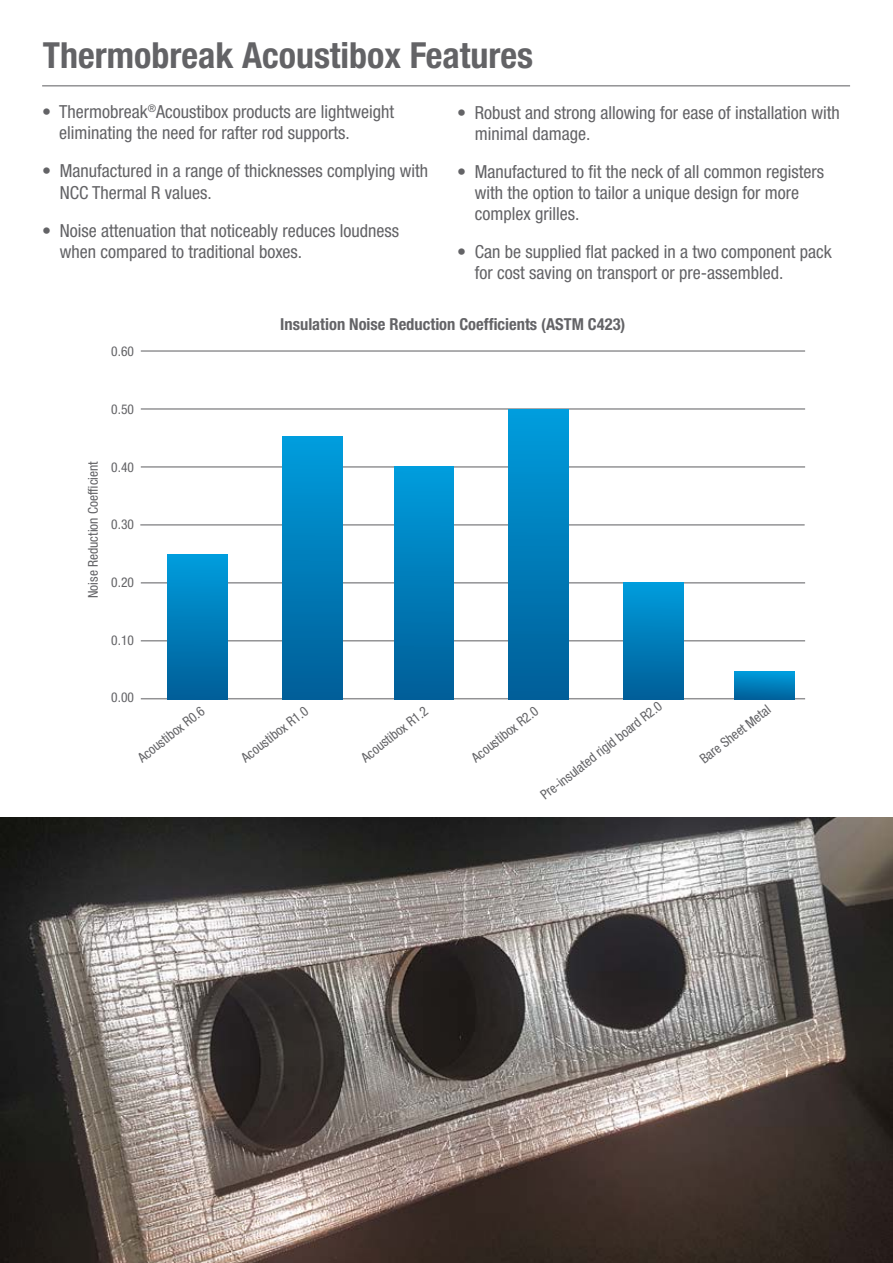
<style>
.page{position:relative;width:893px;height:1263px;background:#fff}
.page>*{position:absolute;margin:0;border:0;box-sizing:border-box;transform-origin:0 0}
.t1{font:700 condensed 36px "Helvetica Neue LT Std";color:#636366}
.t2{font:condensed 18px/21px "Helvetica Neue";color:#636366}
.t3{font:700 condensed 16.5px "Helvetica Neue";color:#636366}
.t4{font:condensed 13.5px "Helvetica Neue";color:#636366}
</style>
<div class="page">
<hr style="left:42px;top:85px;width:808px;height:2px;background:#636366">
<img style="left:0;top:818px;width:893px;height:445px">
<hr style="left:141px;top:350px;width:664px;height:2px;background:#636366">
<hr style="left:141px;top:408px;width:664px;height:2px;background:#636366">
<hr style="left:141px;top:466px;width:664px;height:2px;background:#636366">
<hr style="left:140px;top:524px;width:665px;height:2px;background:#636366">
<hr style="left:141px;top:582px;width:664px;height:2px;background:#636366">
<hr style="left:141px;top:640px;width:664px;height:1px;background:#636366">
<hr style="left:141px;top:698px;width:664px;height:1px;background:#636366">
<div style="left:168px;top:555px;width:59px;height:144px;background:linear-gradient(to bottom,#009ddc,#005e98)"></div>
<div style="left:283px;top:436px;width:59px;height:263px;background:linear-gradient(to bottom,#009ddd,#005d97)"></div>
<div style="left:394px;top:466px;width:60px;height:233px;background:linear-gradient(to bottom,#009ddd,#005d97)"></div>
<div style="left:509px;top:410px;width:59px;height:289px;background:linear-gradient(to bottom,#009ddd,#005d97)"></div>
<div style="left:624px;top:582px;width:59px;height:117px;background:linear-gradient(to bottom,#009ddd,#005e97)"></div>
<svg style="left:735px;top:672px;width:59px;height:27px"></svg>
<h1 class="t1" style="left:43px;top:34px;width:492px">Thermobreak Acoustibox Features</h1>
<p class="t2" style="left:59px;top:101px;width:336px;text-indent:-17px">• Thermobreak<sup>®</sup>Acoustibox products are lightweight eliminating the need for rafter rod supports.</p>
<p class="t2" style="left:60px;top:160px;width:370px;text-indent:-18px">• Manufactured in a range of thicknesses complying with<br>NCC Thermal R values.</p>
<p class="t2" style="left:60px;top:220px;width:341px;text-indent:-18px">• Noise attenuation that noticeably reduces loudness when compared to traditional boxes.</p>
<p class="t2" style="left:475px;top:102px;width:367px;text-indent:-18px">• Robust and strong allowing for ease of installation with minimal damage.</p>
<p class="t2" style="left:475px;top:161px;width:351px;text-indent:-18px">• Manufactured to fit the neck of all common registers with the option to tailor a unique design for more complex grilles.</p>
<p class="t2" style="left:475px;top:241px;width:358px;text-indent:-18px">• Can be supplied flat packed in a two component pack for cost saving on transport or pre-assembled.</p>
<p class="t3" style="left:280px;top:314px;width:347px">Insulation Noise Reduction Coefficients (ASTM C423)</p>
<p class="t4" style="left:111px;top:343px;width:24px">0.60</p>
<p class="t4" style="left:111px;top:401px;width:24px">0.50</p>
<p class="t4" style="left:85px;top:598px;width:138px;rotate:-90deg">Noise Reduction Coefficient</p>
<p class="t4" style="left:111px;top:459px;width:24px">0.40</p>
<p class="t4" style="left:111px;top:517px;width:24px">0.30</p>
<p class="t4" style="left:111px;top:574px;width:24px">0.20</p>
<p class="t4" style="left:111px;top:632px;width:24px">0.10</p>
<p class="t4" style="left:111px;top:690px;width:24px">0.00</p>
<p class="t4" style="left:135px;top:753px;width:82px;rotate:-38deg">Acoustibox R0.6</p>
<p class="t4" style="left:238px;top:753px;width:82px;rotate:-38deg">Acoustibox R1.0</p>
<p class="t4" style="left:358px;top:753px;width:82px;rotate:-38deg">Acoustibox R1.2</p>
<p class="t4" style="left:468px;top:753px;width:82px;rotate:-38deg">Acoustibox R2.0</p>
<p class="t4" style="left:537px;top:790px;width:152px;rotate:-38deg">Pre-insulated rigid board R2.0</p>
<p class="t4" style="left:697px;top:754px;width:87px;rotate:-38deg">Bare Sheet Metal</p>
</div>
